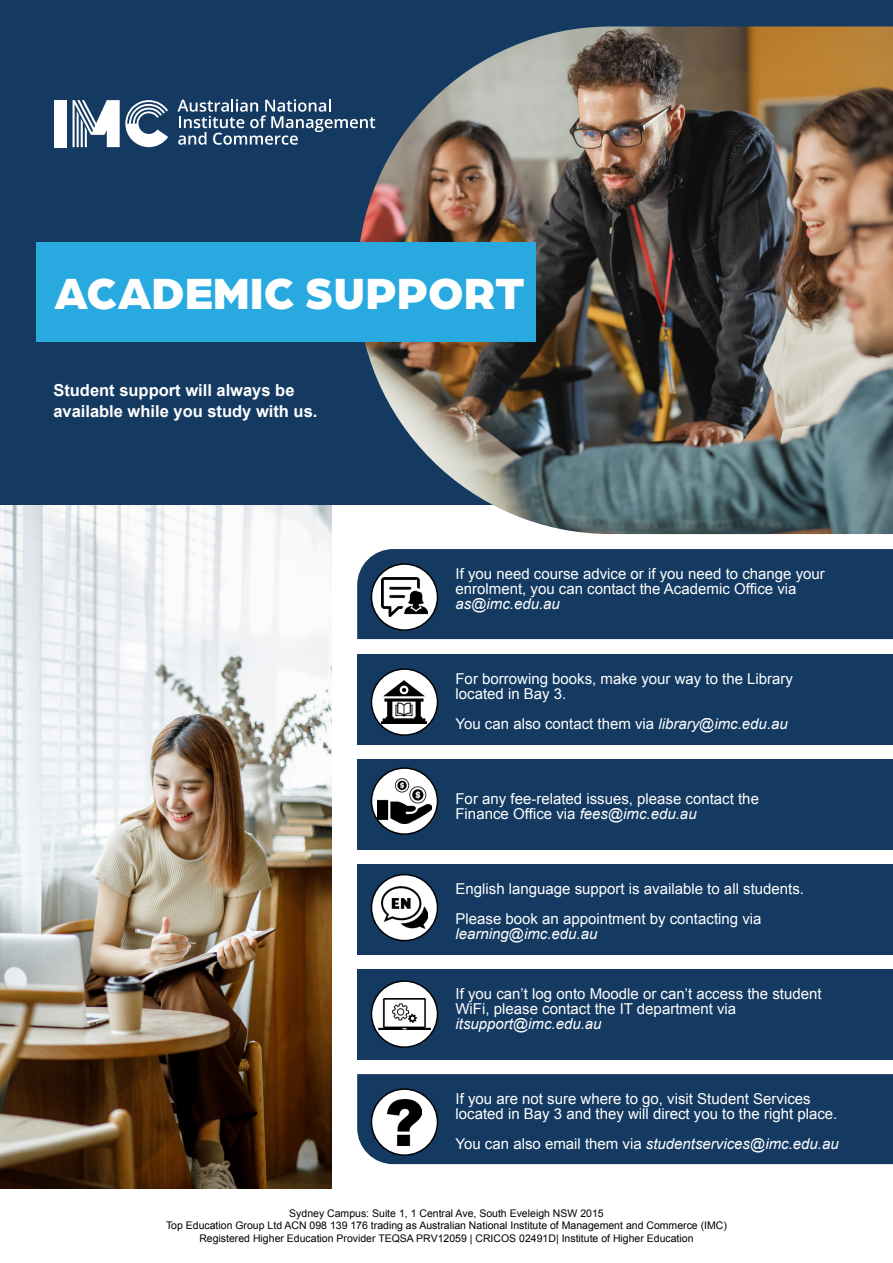
<style>
.page{position:relative;width:893px;height:1263px;background:#fff}
.page>*{position:absolute;margin:0;border:0;box-sizing:border-box;transform-origin:0 0}
.t1{font:900 46.5px "Arboria";color:#fff}
.t2{font:700 16.5px/21px "Arial";color:#fff}
.t3{font:15px/15px "Arial";color:#fff}
.t4{font:italic 15px "Arial";color:#fff}
.t5{font:10.5px/12.6px "Arial";color:#000;text-align:center}
.s1{font-style:italic}
.s2{font-style:normal}
</style>
<div class="page">
<img style="left:0;top:504px;width:331px;height:685px">
<div style="left:0;top:0;width:893px;height:504px;background:#153a62"></div>
<img style="left:357px;top:26px;width:536px;height:508px">
<div style="left:37px;top:242px;width:499px;height:99px;background:#28aae1"></div>
<svg style="left:177px;top:99px;width:198px;height:46px"></svg>
<div style="left:54px;top:100px;width:13px;height:47px;background:#fff"></div>
<svg style="left:73px;top:100px;width:95px;height:47px"></svg>
<div style="left:357px;top:969px;width:536px;height:90px;background:#153a62"></div>
<div style="left:371px;top:981px;width:66px;height:66px;background:#fff;border-radius:50%"></div>
<div style="left:371px;top:980px;width:67px;height:68px;border:2px solid #000101;border-radius:50%"></div>
<img style="left:379px;top:999px;width:51px;height:30px">
<div style="left:357px;top:759px;width:536px;height:90px;background:#153a62"></div>
<svg style="left:371px;top:768px;width:66px;height:66px"></svg>
<div style="left:371px;top:767px;width:67px;height:68px;border:2px solid #000101;border-radius:50%"></div>
<img style="left:377px;top:779px;width:54px;height:44px">
<div style="left:357px;top:1074px;width:536px;height:90px;background:#153a62"></div>
<div style="left:371px;top:1089px;width:66px;height:66px;background:#fff;border-radius:50%"></div>
<div style="left:371px;top:1088px;width:67px;height:68px;border:2px solid #000101;border-radius:50%"></div>
<img style="left:387px;top:1099px;width:35px;height:46px">
<div style="left:357px;top:549px;width:536px;height:90px;background:#153a62"></div>
<div style="left:371px;top:564px;width:66px;height:66px;background:#fff;border-radius:50%"></div>
<div style="left:371px;top:563px;width:67px;height:68px;border:2px solid #000101;border-radius:50%"></div>
<img style="left:381px;top:577px;width:46px;height:40px">
<div style="left:357px;top:864px;width:536px;height:90px;background:#153a62"></div>
<div style="left:371px;top:875px;width:66px;height:66px;background:#fff;border-radius:50%"></div>
<div style="left:371px;top:874px;width:67px;height:67px;border:2px solid #000101;border-radius:50%"></div>
<img style="left:381px;top:887px;width:47px;height:41px">
<div style="left:357px;top:654px;width:536px;height:90px;background:#153a62"></div>
<div style="left:371px;top:669px;width:66px;height:66px;background:#fff;border-radius:50%"></div>
<div style="left:371px;top:668px;width:67px;height:68px;border:2px solid #000101;border-radius:50%"></div>
<img style="left:382px;top:680px;width:45px;height:44px">
<h1 class="t1" style="left:54px;top:260px;width:472px">ACADEMIC SUPPORT</h1>
<p class="t2" style="left:53px;top:380px;width:266px">Student support will always be available while you study with us.</p>
<p class="t3" style="left:455px;top:566px;width:371px">If you need course advice or if you need to change your enrolment, you can contact the Academic Office via</p>
<p class="t4" style="left:455px;top:594px;width:106px">as@imc.edu.au</p>
<p class="t3" style="left:455px;top:671px;width:339px">For borrowing books, make your way to the Library located in Bay 3.</p>
<p class="t3" style="left:455px;top:716px;width:334px">You can also contact them via <span class="s1">library@imc.edu.au</span></p>
<p class="t3" style="left:455px;top:791px;width:305px">For any fee-related issues, please contact the<br>Finance Office via <span class="s1">fees@imc.edu.au</span></p>
<p class="t3" style="left:455px;top:874px;width:350px;line-height:30px">English language support is available to all students.<br>Please book an appointment by contacting via</p>
<p class="t4" style="left:455px;top:924px;width:143px">learning@imc.edu.au</p>
<p class="t3" style="left:455px;top:986px;width:368px">If you can’t log onto Moodle or can’t access the student<br>WiFi, please contact the IT department via</p>
<p class="t4" style="left:455px;top:1014px;width:148px">itsupport@imc.edu.au</p>
<p class="t3" style="left:455px;top:1091px;width:383px">If you are not sure where to go, visit Student Services located in Bay 3 and they will direct you to the right place.</p>
<p class="t4" style="left:455px;top:1134px;width:385px"><span class="s2">You can also email them via</span> studentservices@imc.edu.au</p>
<p class="t3" style="left:455px;top:1091px;width:368px;text-indent:41px">can’t log onto Moodle or can’ access the student<br>WiFi, please contact</p>
<p class="t3" style="left:620px;top:1106px;width:118px">IT department via</p>
<p class="t5" style="left:166px;top:1207px;width:562px">Sydney Campus: Suite 1, 1 Central Ave, South Eveleigh NSW 2015<br>Top Education Group Ltd ACN 098 139 176 trading as Australian National Institute of Management and Commerce (IMC)<br>Registered Higher Education Provider TEQSA PRV12059 | CRICOS 02491D| Institute of Higher Education</p>
</div>
